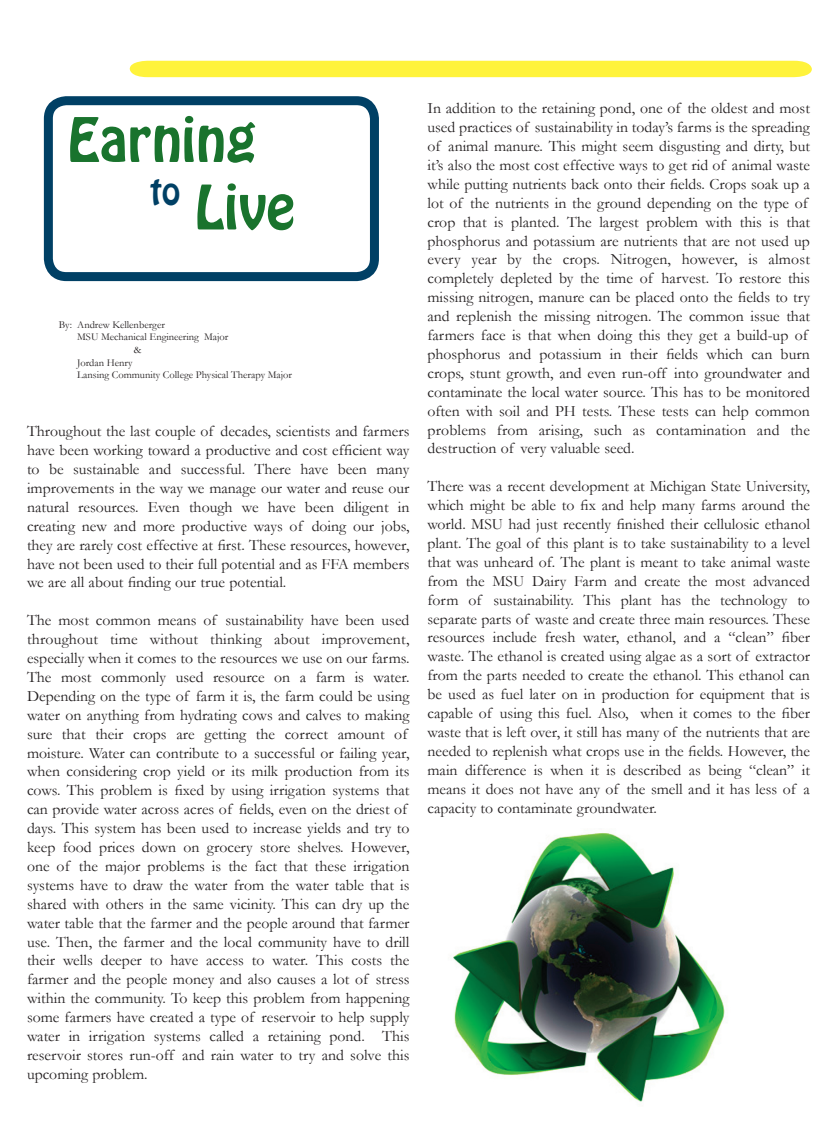
<style>
.page{position:relative;width:837px;height:1134px;background:#fff}
.page>*{position:absolute;margin:0;border:0;box-sizing:border-box;transform-origin:0 0}
.t1{font:54px "Hobo Std";color:#19732d}
.t2{font:33px "Hobo Std";color:#004065}
.t3{font:15.75px/18.9px "Garamond";color:#231f20;text-align:justify}
.t4{font:10.5px "Garamond";color:#231f20}
</style>
<div class="page">
<div style="left:130px;top:61px;width:682px;height:16px;background:#fff33c"></div>
<div style="left:44px;top:96px;width:335px;height:185px;border:9px solid #004065;border-radius:18px"></div>
<img style="left:453px;top:833px;width:272px;height:269px">
<h1 class="t1" style="left:67px;top:103px;width:190px">Earning</h1>
<h2 class="t2" style="left:150px;top:169px;width:31px">to</h2>
<h1 class="t1" style="left:195px;top:170px;width:102px">Live</h1>
<p class="t4" style="left:59px;top:317px;width:108px">By: Andrew Kellenberger</p>
<p class="t4" style="left:77px;top:330px;width:153px">MSU Mechanical Engineering Major</p>
<p class="t4" style="left:134px;top:343px;width:9px">&amp;</p>
<p class="t4" style="left:77px;top:355px;width:57px">Jordan Henry</p>
<p class="t4" style="left:77px;top:368px;width:216px">Lansing Community College Physical Therapy Major</p>
<p class="t3" style="left:27px;top:422px;width:384px">Throughout the last couple of decades, scientists and farmers have been working toward a productive and cost efficient way to be sustainable and successful. There have been many improvements in the way we manage our water and reuse our natural resources. Even though we have been diligent in creating new and more productive ways of doing our jobs, they are rarely cost effective at first. These resources, however, have not been used to their full potential and as FFA members we are all about finding our true potential.</p>
<p class="t3" style="left:27px;top:611px;width:384px;text-align:left">The most common means of sustainability have been used throughout time without thinking about improvement, especially when it comes to the resources we use on our farms.<br>The most commonly used resource on a farm is water.<br>Depending on the type of farm it is, the farm could be using water on anything from hydrating cows and calves to making sure that their crops are getting the correct amount of moisture. Water can contribute to a successful or failing year, when considering crop yield or its milk production from its cows. This problem is fixed by using irrigation systems that can provide water across acres of fields, even on the driest of days. This system has been used to increase yields and try to keep food prices down on grocery store shelves. However, one of the major problems is the fact that these irrigation systems have to draw the water from the water table that is shared with others in the same vicinity. This can dry up the water table that the farmer and the people around that farmer use. Then, the farmer and the local community have to drill their wells deeper to have access to water. This costs the farmer and the people money and also causes a lot of stress within the community. To keep this problem from happening some farmers have created a type of reservoir to help supply water in irrigation systems called a retaining pond. This reservoir stores run-off and rain water to try and solve this upcoming problem.</p>
<p class="t3" style="left:428px;top:98px;width:384px;text-align:left">In addition to the retaining pond, one of the oldest and most used practices of sustainability in today’s farms is the spreading of animal manure. This might seem disgusting and dirty, but it’s also the most cost effective ways to get rid of animal waste while putting nutrients back onto their fields. Crops soak up a lot of the nutrients in the ground depending on the type of crop that is planted. The largest problem with this is that phosphorus and potassium are nutrients that are not used up every year by the crops. Nitrogen, however, is almost completely depleted by the time of harvest. To restore this missing nitrogen, manure can be placed onto the fields to try and replenish the missing nitrogen. The common issue that farmers face is that when doing this they get a build-up of phosphorus and potassium in their fields which can burn crops, stunt growth, and even run-off into groundwater and contaminate the local water source. This has to be monitored often with soil and PH tests. These tests can help common problems from arising, such as contamination and the destruction of very valuable seed.</p>
<p class="t3" style="left:428px;top:476px;width:384px">There was a recent development at Michigan State University, which might be able to fix and help many farms around the world. MSU had just recently finished their cellulosic ethanol plant. The goal of this plant is to take sustainability to a level that was unheard of. The plant is meant to take animal waste from the MSU Dairy Farm and create the most advanced form of sustainability. This plant has the technology to separate parts of waste and create three main resources. These resources include fresh water, ethanol, and a “clean” fiber waste. The ethanol is created using algae as a sort of extractor from the parts needed to create the ethanol. This ethanol can be used as fuel later on in production for equipment that is capable of using this fuel. Also, when it comes to the fiber waste that is left over, it still has many of the nutrients that are needed to replenish what crops use in the fields. However, the main difference is when it is described as being “clean” it means it does not have any of the smell and it has less of a capacity to contaminate groundwater.</p>
</div>
